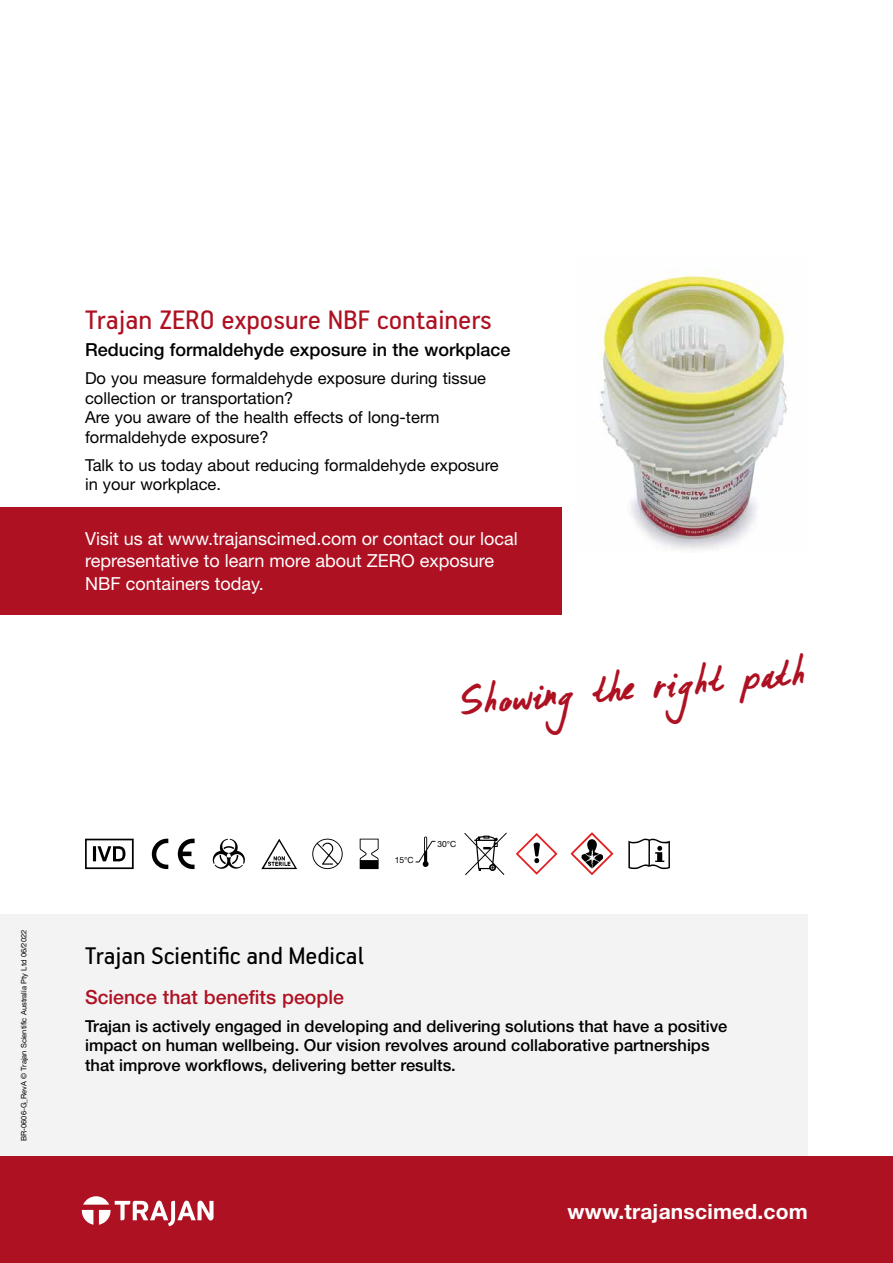
<style>
.page{position:relative;width:893px;height:1263px;background:#fff}
.page>*{position:absolute;margin:0;border:0;box-sizing:border-box;transform-origin:0 0}
.t1{font:40.5px "Formosa";color:#ae1122}
.Back_page_product_ti{font:30px "PF Handbook Pro";color:#ae1122}
.Back_Pg_Trajan_Scien{font:27px "PF Handbook Pro";color:#000}
.www_trajanscimed_com{font:700 21px "Helvetica Neue LT Std";letter-spacing:.01em;color:#fff}
.Back_Pg_Science_that{font:500 19.5px "Helvetica Neue LT Std";color:#ae1122}
.Colorblock_Text_-_Wh{font:18px/22.5px "Helvetica Neue LT Std";color:#fff}
.Back_page_product_su{font:500 18px "Helvetica Neue LT Std";color:#000}
.Body_Text{font:16.5px/19.5px "Helvetica Neue LT Std";color:#000}
.Back_Pg_Statement{font:500 16.5px/19.5px "Helvetica Neue LT Std";color:#000}
.t2{font:8.55px "Helvetica Neue LT Std";color:#000}
.Back_Pg_Trajan_Copyr{font:7.5px "Helvetica Neue LT Std";color:#000}
</style>
<div class="page">
<div style="left:0;top:507px;width:561px;height:107px;background:#ae1122"></div>
<div style="left:0;top:914px;width:808px;height:349px;background:#f3f3f4"></div>
<div style="left:0;top:1157px;width:893px;height:106px;background:#ae1122"></div>
<svg style="left:82px;top:1196px;width:131px;height:30px"></svg>
<img style="left:598px;top:270px;width:189px;height:280px">
<svg style="left:416px;top:836px;width:19px;height:31px"></svg>
<svg style="left:213px;top:839px;width:32px;height:30px"></svg>
<svg style="left:85px;top:839px;width:49px;height:30px"></svg>
<svg style="left:152px;top:839px;width:43px;height:30px"></svg>
<svg style="left:261px;top:839px;width:36px;height:30px"></svg>
<svg style="left:464px;top:832px;width:43px;height:43px"></svg>
<svg style="left:516px;top:833px;width:41px;height:42px"></svg>
<svg style="left:570px;top:832px;width:43px;height:43px"></svg>
<svg style="left:628px;top:839px;width:42px;height:30px"></svg>
<svg style="left:360px;top:839px;width:19px;height:30px"></svg>
<svg style="left:312px;top:839px;width:31px;height:30px"></svg>
<p class="Back_Pg_Trajan_Copyr" style="left:19px;top:1141px;width:213px;rotate:-90deg">BR-0606-G_RevA © Trajan Scientific Australia Pty Ltd 06/2022</p>
<p class="Back_page_product_ti" style="left:85px;top:302px;width:408px">Trajan ZERO exposure NBF containers</p>
<p class="Back_page_product_su" style="left:85px;top:339px;width:427px">Reducing formaldehyde exposure in the workplace</p>
<p class="Body_Text" style="left:85px;top:368px;width:403px">Do you measure formaldehyde exposure during tissue collection or transportation?<br>Are you aware of the health effects of long-term formaldehyde exposure?</p>
<p class="Body_Text" style="left:85px;top:455px;width:415px">Talk to us today about reducing formaldehyde exposure in your workplace.</p>
<p class="Colorblock_Text_-_Wh" style="left:85px;top:527px;width:434px">Visit us at www.trajanscimed.com or contact our local representative to learn more about ZERO exposure<br>NBF containers today.</p>
<h1 class="t1" style="left:458px;top:676px;width:348px;rotate:-5deg">Showing the right pat h</h1>
<p class="t2" style="left:395px;top:855px;width:20px">15°C</p>
<p class="t2" style="left:437px;top:839px;width:20px">30°C</p>
<p class="Back_Pg_Trajan_Scien" style="left:85px;top:940px;width:280px">Trajan Scientific and Medical</p>
<p class="Back_Pg_Science_that" style="left:85px;top:985px;width:260px">Science that benefits people</p>
<p class="Back_Pg_Statement" style="left:85px;top:1016px;width:644px">Trajan is actively engaged in developing and delivering solutions that have a positive impact on human wellbeing. Our vision revolves around collaborative partnerships that improve workflows, delivering better results.</p>
<p class="www_trajanscimed_com" style="left:568px;top:1199px;width:242px">www.trajanscimed.com</p>
</div>
